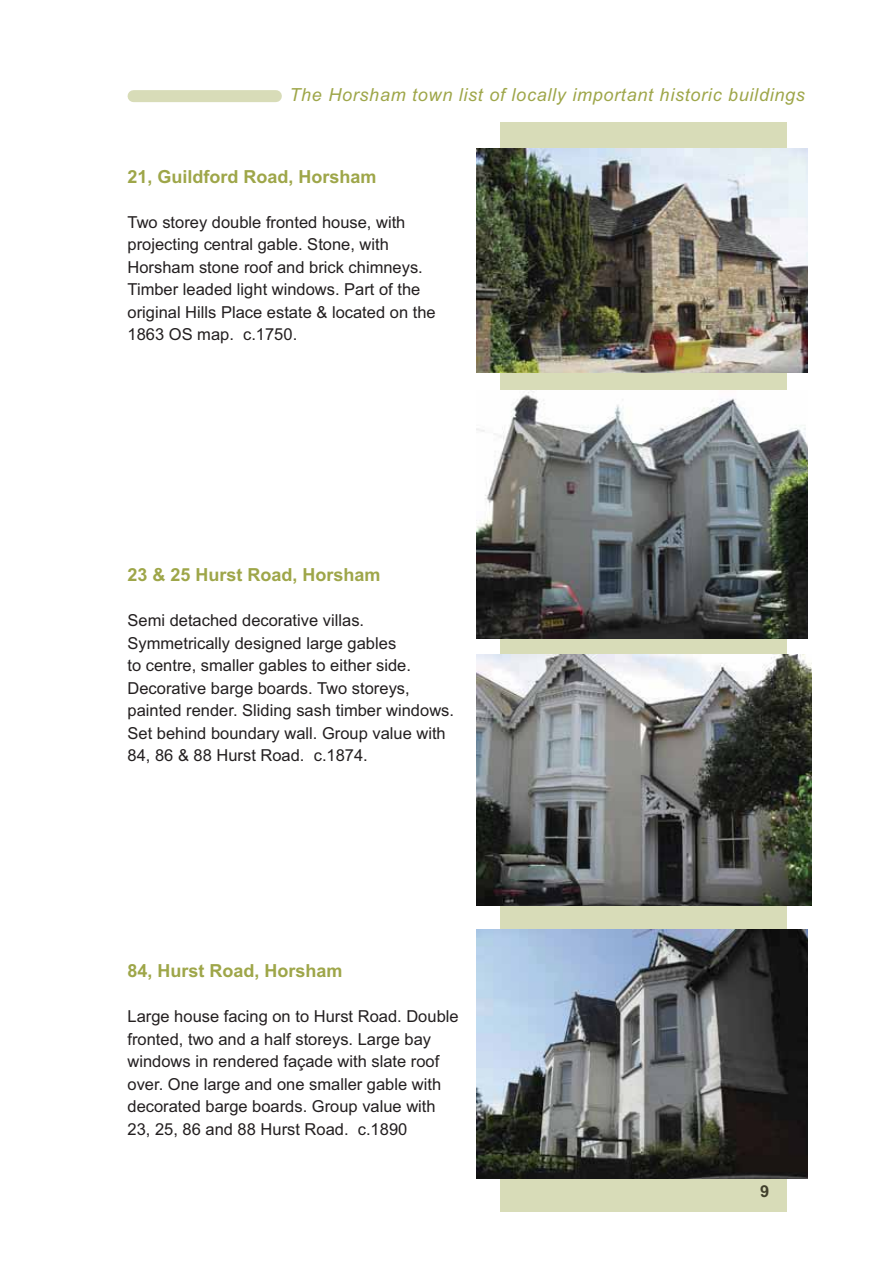
<style>
.page{position:relative;width:893px;height:1263px;background:#fff}
.page>*{position:absolute;margin:0;border:0;box-sizing:border-box;transform-origin:0 0}
.t1{font:700 18px "Arial";color:#9ea649}
.t2{font:italic 18px "Arial";letter-spacing:.04em;color:#9ea649}
.t3{font:16.5px/22.5px "Arial";color:#231f20}
.t4{font:700 16.5px "Arial";color:#41402c}
</style>
<div class="page">
<div style="left:500px;top:122px;width:287px;height:1089px;background:#d8dcb8"></div>
<div style="left:134px;top:90px;width:142px;height:12px;background:#d8dcb8"></div>
<img style="left:477px;top:149px;width:331px;height:224px">
<img style="left:477px;top:390px;width:331px;height:249px">
<img style="left:477px;top:655px;width:334px;height:250px">
<img style="left:477px;top:930px;width:331px;height:248px">
<p class="t2" style="left:289px;top:89px;width:517px">The Horsham town list of locally important historic buildings</p>
<p class="t1" style="left:128px;top:170px;width:251px">21, Guildford Road, Horsham</p>
<p class="t3" style="left:128px;top:212px;width:310px">Two storey double fronted house, with projecting central gable. Stone, with Horsham stone roof and brick chimneys.<br>Timber leaded light windows. Part of the original Hills Place estate &amp; located on the 1863 OS map. c.1750.</p>
<p class="t1" style="left:128px;top:568px;width:255px">23 &amp; 25 Hurst Road, Horsham</p>
<p class="t3" style="left:128px;top:611px;width:328px">Semi detached decorative villas.<br>Symmetrically designed large gables<br>to centre, smaller gables to either side.<br>Decorative barge boards. Two storeys, painted render. Sliding sash timber windows.<br>Set behind boundary wall. Group value with 84, 86 &amp; 88 Hurst Road. c.1874.</p>
<p class="t1" style="left:128px;top:964px;width:217px">84, Hurst Road, Horsham</p>
<p class="t3" style="left:128px;top:1007px;width:333px">Large house facing on to Hurst Road. Double fronted, two and a half storeys. Large bay windows in rendered façade with slate roof over. One large and one smaller gable with decorated barge boards. Group value with 23, 25, 86 and 88 Hurst Road. c.1890</p>
<p class="t4" style="left:760px;top:1186px;width:11px">9</p>
</div>
